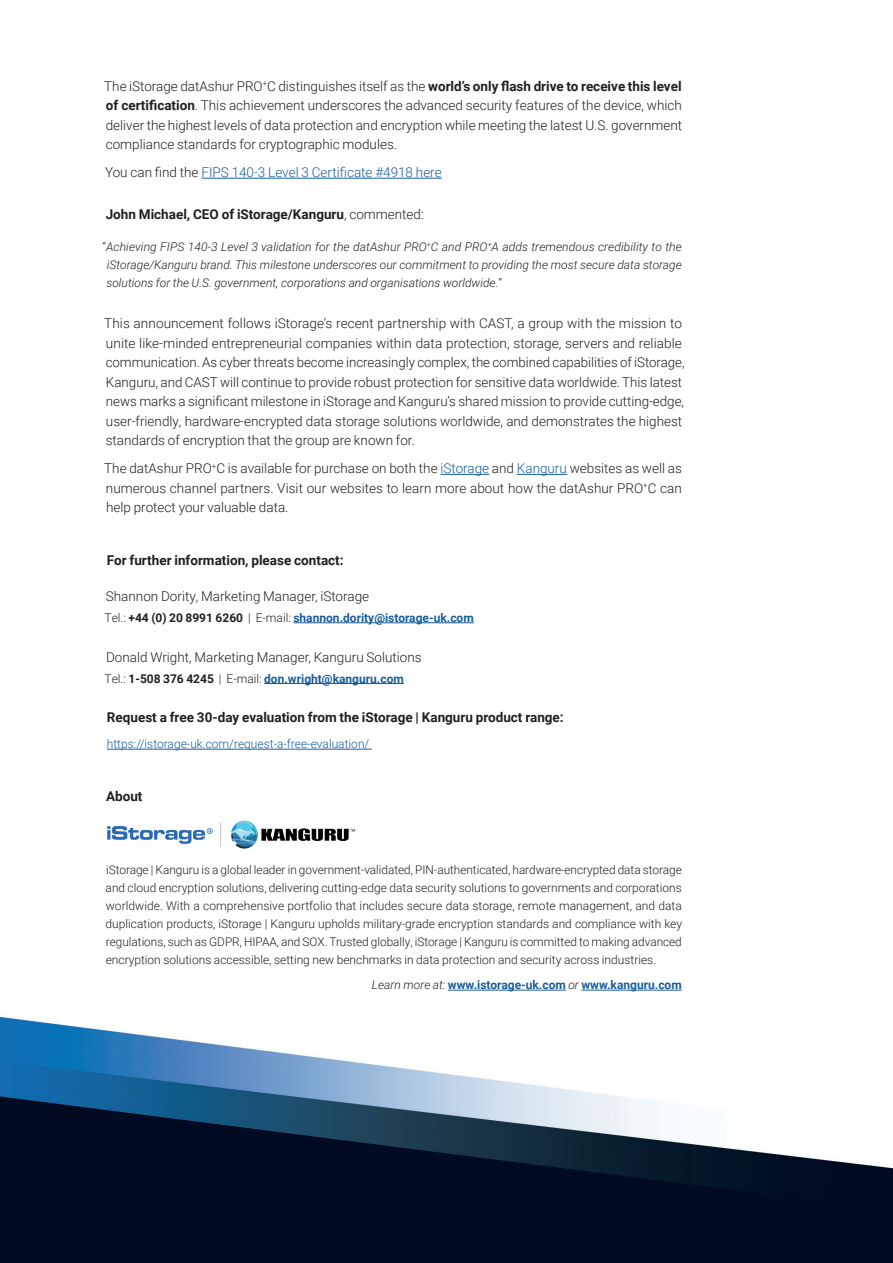
<style>
.page{position:relative;width:893px;height:1263px;background:#fff}
.page>*{position:absolute;margin:0;border:0;box-sizing:border-box;transform-origin:0 0}
.t1{font:300 13.5px/19.5px "Roboto";color:#231f20;text-align:justify}
.t2{font:700 13.5px "Roboto";color:#231f20}
.t3{font:300 13.5px "Roboto";color:#175d9e}
.t4{font:300 12px/18px "Roboto";color:#231f20;text-align:justify}
.t5{font:italic 300 12px/18px "Roboto";color:#231f20;text-align:justify}
.t6{font:700 12px "Roboto";color:#175d9e}
.t7{font:300 12px "Roboto";color:#175d9e}
.s1{font-weight:700}
.s2{color:#231f20}
.s3{font-weight:300}
.s4{font-style:normal}
.s5{color:#175d9e}
.s6{font-weight:300;color:#231f20}
.s7{font-weight:300;font-style:italic;color:#231f20}
</style>
<div class="page">
<img style="left:0;top:177px;width:893px;height:1086px">
<hr style="left:107px;top:749px;width:265px;height:1px;background:#175d9e">
<hr style="left:293px;top:622px;width:181px;height:1px;background:#175d9e">
<hr style="left:264px;top:683px;width:140px;height:1px;background:#175d9e">
<hr style="left:201px;top:178px;width:241px;height:1px;background:#175d9e">
<hr style="left:440px;top:474px;width:49px;height:1px;background:#175d9e">
<hr style="left:517px;top:474px;width:50px;height:1px;background:#175d9e">
<hr style="left:448px;top:990px;width:118px;height:1px;background:#175d9e">
<hr style="left:581px;top:990px;width:101px;height:1px;background:#175d9e">
<img style="left:101px;top:820px;width:258px;height:29px">
<p class="t1" style="left:104px;top:76px;width:580px">The iStorage datAshur PRO<sup>+</sup>C distinguishes itself as the <span class="s1">world’s only flash drive to receive this level of certification</span>. This achievement underscores the advanced security features of the device, which deliver the highest levels of data protection and encryption while meeting the latest U.S. government compliance standards for cryptographic modules.</p>
<p class="t3" style="left:105px;top:163px;width:338px"><span class="s2">You can find the</span> FIPS 140-3 Level 3 Certificate #4918 here</p>
<p class="t2" style="left:106px;top:204px;width:320px">John Michael, CEO of iStorage/Kanguru<span class="s3">, commented:</span></p>
<p class="t5" style="left:106px;top:237px;width:577px;text-indent:-4px"><span class="s4">“</span>Achieving FIPS 140-3 Level 3 validation for the datAshur PRO<sup>+</sup>C and PRO<sup>+</sup>A adds tremendous credibility to the iStorage/Kanguru brand. This milestone underscores our commitment to providing the most secure data storage solutions for the U.S. government, corporations and organisations worldwide.<span class="s4">”</span></p>
<p class="t1" style="left:104px;top:313px;width:582px;text-align:left">This announcement follows iStorage’s recent partnership with CAST, a group with the mission to unite like-minded entrepreneurial companies within data protection, storage, servers and reliable communication. As cyber threats become increasingly complex, the combined capabilities of iStorage, Kanguru, and CAST will continue to provide robust protection for sensitive data worldwide. This latest news marks a significant milestone in iStorage and Kanguru’s shared mission to provide cutting-edge, user-friendly, hardware-encrypted data storage solutions worldwide, and demonstrates the highest standards of encryption that the group are known for.</p>
<p class="t1" style="left:104px;top:458px;width:579px">The datAshur PRO<sup>+</sup>C is available for purchase on both the <span class="s5">iStorage</span> and <span class="s5">Kanguru</span> websites as well as numerous channel partners. Visit our websites to learn more about how the datAshur PRO<sup>+</sup>C can help protect your valuable data.</p>
<p class="t2" style="left:107px;top:551px;width:238px">For further information, please contact:</p>
<p class="t1" style="left:106px;top:586px;width:265px">Shannon Dority, Marketing Manager, iStorage</p>
<p class="t6" style="left:105px;top:609px;width:371px"><span class="s6">Tel.:</span> <span class="s2">+44 (0) 20 8991 6260</span> <span class="s6">| E-mail:</span> shannon.dority@istorage-uk.com</p>
<p class="t1" style="left:106px;top:646px;width:317px">Donald Wright, Marketing Manager, Kanguru Solutions</p>
<p class="t6" style="left:105px;top:670px;width:301px"><span class="s6">Tel.:</span> <span class="s2">1-508 376 4245</span> <span class="s6">| E-mail:</span> don.wright@kanguru.com</p>
<p class="t2" style="left:107px;top:708px;width:458px">Request a free 30-day evaluation from the iStorage | Kanguru product range:</p>
<p class="t7" style="left:107px;top:736px;width:264px">https://istorage-uk.com/request-a-free-evaluation/</p>
<p class="t2" style="left:106px;top:787px;width:38px">About</p>
<p class="t4" style="left:106px;top:860px;width:578px">iStorage | Kanguru is a global leader in government-validated, PIN-authenticated, hardware-encrypted data storage and cloud encryption solutions, delivering cutting-edge data security solutions to governments and corporations worldwide. With a comprehensive portfolio that includes secure data storage, remote management, and data duplication products, iStorage | Kanguru upholds military-grade encryption standards and compliance with key regulations, such as GDPR, HIPAA, and SOX. Trusted globally, iStorage | Kanguru is committed to making advanced encryption solutions accessible, setting new benchmarks in data protection and security across industries.</p>
<p class="t6" style="left:372px;top:976px;width:311px"><span class="s7">Learn more at:</span> www.istorage-uk.com <span class="s7">or</span> www.kanguru.com</p>
</div>
